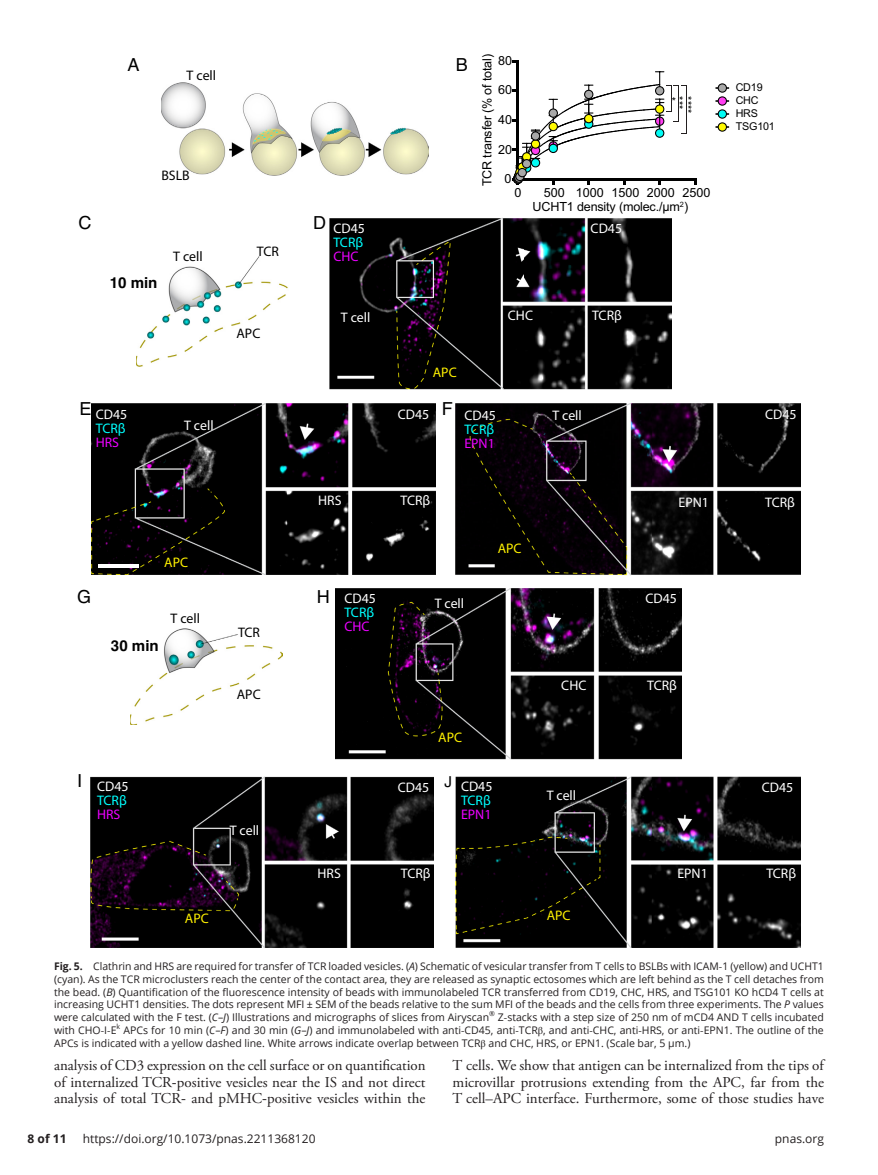
<style>
.page{position:relative;width:878px;height:1175px;background:#fff}
.page>*{position:absolute;margin:0;border:0;box-sizing:border-box;transform-origin:0 0}
.t1{font:18px "Helvetica";color:#000}
.t2{font:700 15.15px "Helvetica";color:#000}
.t3{font:15.15px "Helvetica";color:#000}
.t4{font:15px/16.5px "Adobe Garamond Pro";color:#231f20;text-align:justify}
.t5{font:13.8px "Myriad Pro";color:#fff}
.t6{font:13.8px "Myriad Pro";color:#000}
.t7{font:13.8px "Myriad Pro";color:#0ff}
.t8{font:13.8px "Myriad Pro";color:#ec00ff}
.t9{font:13.8px "Myriad Pro";color:#fff200}
.t10{font:12.6px "Arial";letter-spacing:-.015em;color:#000}
.t11{font:12px "Open Sans";color:#231f20}
.t12{font:700 12px "Open Sans";color:#231f20}
.t13{font:10.8px "Arial";letter-spacing:-.015em;color:#000}
.t14{font:10.5px/12.8px "Open Sans";color:#231f20;text-align:justify}
.t15{font:7.05px "Open Sans";color:#231f20}
.s1{font-weight:700}
.s2{font-style:italic}
.s3{font-family:"STIX"}
</style>
<div class="page">
<img style="left:161px;top:83px;width:267px;height:92px">
<img style="left:91px;top:403px;width:344px;height:172px">
<img style="left:330px;top:218px;width:341px;height:171px">
<img style="left:335px;top:588px;width:346px;height:171px">
<img style="left:91px;top:776px;width:343px;height:171px">
<img style="left:455px;top:776px;width:345px;height:171px">
<img style="left:136px;top:257px;width:152px;height:109px">
<img style="left:130px;top:628px;width:152px;height:97px">
<img style="left:455px;top:403px;width:345px;height:172px">
<hr style="left:98px;top:564px;width:41px;height:3px;background:#fff">
<hr style="left:517px;top:178px;width:178px;height:2px;background:#000">
<svg style="left:693px;top:178px;width:3px;height:7px"></svg>
<hr style="left:516px;top:61px;width:2px;height:118px;background:#000">
<svg style="left:715px;top:83px;width:13px;height:49px"></svg>
<hr style="left:686px;top:85px;width:1px;height:48px;background:#231f20">
<svg style="left:512px;top:71px;width:174px;height:114px"></svg>
<h1 class="t1" style="left:78px;top:209px;width:14px">C</h1>
<h1 class="t1" style="left:127px;top:50px;width:14px">A</h1>
<h1 class="t1" style="left:456px;top:50px;width:14px">B</h1>
<h3 class="t6" style="left:186px;top:67px;width:31px">T cell</h3>
<h3 class="t6" style="left:161px;top:167px;width:30px">BSLB</h3>
<h2 class="t2" style="left:110px;top:270px;width:49px">10 min</h2>
<h3 class="t6" style="left:173px;top:248px;width:31px">T cell</h3>
<h3 class="t6" style="left:257px;top:243px;width:23px">TCR</h3>
<h3 class="t6" style="left:236px;top:325px;width:25px">APC</h3>
<h1 class="t1" style="left:313px;top:209px;width:14px">D</h1>
<h3 class="t5" style="left:333px;top:220px;width:33px">CD45</h3>
<h3 class="t7" style="left:333px;top:234px;width:31px">TCRβ</h3>
<h3 class="t8" style="left:333px;top:248px;width:27px">CHC</h3>
<h3 class="t5" style="left:341px;top:309px;width:31px">T cell</h3>
<h3 class="t9" style="left:432px;top:363px;width:25px">APC</h3>
<p class="t10" style="left:478px;top:186px;width:134px;rotate:-90deg">TCR transfer (% of total)</p>
<p class="t10" style="left:498px;top:52px;width:15px">80</p>
<p class="t10" style="left:498px;top:81px;width:15px">60</p>
<p class="t13" style="left:671px;top:94px;width:6px">*</p>
<p class="t13" style="left:694px;top:96px;width:18px;rotate:90deg">****</p>
<p class="t13" style="left:686px;top:96px;width:14px;rotate:90deg">***</p>
<p class="t10" style="left:498px;top:111px;width:15px">40</p>
<p class="t10" style="left:498px;top:140px;width:15px">20</p>
<p class="t10" style="left:504px;top:170px;width:8px">0</p>
<p class="t10" style="left:514px;top:183px;width:8px">0</p>
<p class="t10" style="left:543px;top:183px;width:168px">500 1000 1500 2000 2500</p>
<p class="t10" style="left:532px;top:198px;width:157px">UCHT1 density (molec./µm<sup>2</sup>)</p>
<h3 class="t5" style="left:590px;top:220px;width:33px">CD45</h3>
<h3 class="t5" style="left:507px;top:306px;width:27px">CHC</h3>
<h3 class="t5" style="left:592px;top:306px;width:31px">TCRβ</h3>
<h1 class="t1" style="left:79px;top:395px;width:14px">E</h1>
<h1 class="t1" style="left:441px;top:395px;width:12px">F</h1>
<h3 class="t5" style="left:397px;top:405px;width:33px">CD45</h3>
<h3 class="t5" style="left:96px;top:405px;width:33px">CD45</h3>
<h3 class="t7" style="left:96px;top:419px;width:31px">TCRβ</h3>
<h3 class="t8" style="left:96px;top:433px;width:25px">HRS</h3>
<h3 class="t5" style="left:184px;top:417px;width:31px">T cell</h3>
<h3 class="t5" style="left:464px;top:407px;width:33px">CD45</h3>
<h3 class="t7" style="left:464px;top:421px;width:31px">TCRβ</h3>
<h3 class="t8" style="left:464px;top:435px;width:32px">EPN1</h3>
<h3 class="t5" style="left:552px;top:407px;width:31px">T cell</h3>
<p class="t13" style="left:735px;top:80px;width:28px">CD19</p>
<p class="t13" style="left:735px;top:119px;width:41px">TSG101</p>
<p class="t13" style="left:735px;top:93px;width:24px">CHC</p>
<p class="t13" style="left:735px;top:106px;width:24px">HRS</p>
<h3 class="t5" style="left:764px;top:405px;width:33px">CD45</h3>
<h1 class="t1" style="left:77px;top:582px;width:16px">G</h1>
<h3 class="t9" style="left:164px;top:554px;width:25px">APC</h3>
<h2 class="t2" style="left:111px;top:633px;width:49px">30 min</h2>
<h3 class="t6" style="left:170px;top:609px;width:31px">T cell</h3>
<h3 class="t6" style="left:238px;top:623px;width:23px">TCR</h3>
<h3 class="t6" style="left:237px;top:686px;width:25px">APC</h3>
<h3 class="t5" style="left:318px;top:492px;width:25px">HRS</h3>
<h3 class="t5" style="left:400px;top:492px;width:31px">TCRβ</h3>
<h1 class="t1" style="left:317px;top:582px;width:14px">H</h1>
<h3 class="t5" style="left:344px;top:589px;width:33px">CD45</h3>
<h3 class="t7" style="left:344px;top:603px;width:31px">TCRβ</h3>
<h3 class="t8" style="left:344px;top:617px;width:27px">CHC</h3>
<h3 class="t5" style="left:434px;top:594px;width:31px">T cell</h3>
<h3 class="t9" style="left:497px;top:540px;width:25px">APC</h3>
<h3 class="t9" style="left:438px;top:729px;width:25px">APC</h3>
<h1 class="t1" style="left:77px;top:766px;width:7px">I</h1>
<h2 class="t3" style="left:444px;top:769px;width:9px">J</h2>
<h3 class="t5" style="left:97px;top:778px;width:33px">CD45</h3>
<h3 class="t7" style="left:97px;top:792px;width:31px">TCRβ</h3>
<h3 class="t8" style="left:97px;top:806px;width:25px">HRS</h3>
<h3 class="t5" style="left:397px;top:778px;width:33px">CD45</h3>
<h3 class="t5" style="left:229px;top:822px;width:31px">T cell</h3>
<h3 class="t5" style="left:461px;top:778px;width:33px">CD45</h3>
<h3 class="t7" style="left:461px;top:792px;width:31px">TCRβ</h3>
<h3 class="t8" style="left:461px;top:806px;width:32px">EPN1</h3>
<h3 class="t9" style="left:185px;top:910px;width:25px">APC</h3>
<h3 class="t5" style="left:317px;top:865px;width:25px">HRS</h3>
<h3 class="t5" style="left:401px;top:865px;width:31px">TCRβ</h3>
<h3 class="t5" style="left:678px;top:493px;width:32px">EPN1</h3>
<h3 class="t5" style="left:764px;top:493px;width:31px">TCRβ</h3>
<h3 class="t5" style="left:645px;top:589px;width:33px">CD45</h3>
<h3 class="t5" style="left:561px;top:676px;width:27px">CHC</h3>
<h3 class="t5" style="left:647px;top:677px;width:31px">TCRβ</h3>
<h3 class="t5" style="left:546px;top:786px;width:31px">T cell</h3>
<h3 class="t5" style="left:761px;top:778px;width:33px">CD45</h3>
<h3 class="t9" style="left:546px;top:907px;width:25px">APC</h3>
<h3 class="t5" style="left:677px;top:865px;width:32px">EPN1</h3>
<h3 class="t5" style="left:766px;top:865px;width:31px">TCRβ</h3>
<p class="t14" style="left:54px;top:959px;width:771px"><span class="s1">Fig. 5.</span> Clathrin and HRS are required for transfer of TCR loaded vesicles. (<span class="s2">A</span>) Schematic of vesicular transfer from T cells to BSLBs with ICAM<span class="s3">-</span>1 (yellow) and UCHT1 (cyan). As the TCR microclusters reach the center of the contact area, they are released as synaptic ectosomes which are left behind as the T cell detaches from the bead. (<span class="s2">B</span>) Quantification of the fluorescence intensity of beads with immunolabeled TCR transferred from CD19, CHC, HRS, and TSG101 KO hCD4 T cells at increasing UCHT1 densities. The dots represent MFI ± SEM of the beads relative to the sum MFI of the beads and the cells from three experiments. The <span class="s2">P</span> values were calculated with the F test. (<span class="s2">C</span>–<span class="s2">J</span>) Illustrations and micrographs of slices from Airyscan</p>
<p class="t15" style="left:489px;top:1008px;width:7px">®</p>
<p class="t14" style="left:497px;top:1010px;width:327px">Z<span class="s3">-</span>stacks with a step size of 250 nm of mCD4 AND T cells incubated</p>
<p class="t14" style="left:54px;top:1023px;width:64px">with CHO<span class="s3">-</span>I<span class="s3">-</span>E</p>
<p class="t15" style="left:116px;top:1021px;width:5px">k</p>
<p class="t14" style="left:54px;top:1023px;width:771px;text-indent:69px">APCs for 10 min (<span class="s2">C</span>–<span class="s2">F</span>) and 30 min (<span class="s2">G</span>–<span class="s2">J</span>) and immunolabeled with anti<span class="s3">-</span>CD45, anti<span class="s3">-</span>TCR<span class="s3">β</span>, and anti<span class="s3">-</span>CHC, anti<span class="s3">-</span>HRS, or anti<span class="s3">-</span>EPN1. The outline of the<br>APCs is indicated with a yellow dashed line. White arrows indicate overlap between TCR<span class="s3">β</span> and CHC, HRS, or EPN1. (Scale bar, 5 µm.)</p>
<h3 class="t4" style="left:54px;top:1057px;width:373px">analysis of CD3 expression on the cell surface or on quantification of internalized TCR<span class="s3">-</span>positive vesicles near the IS and not direct analysis of total TCR<span class="s3">-</span> and pMHC<span class="s3">-</span>positive vesicles within the</h3>
<h3 class="t4" style="left:452px;top:1057px;width:373px">T cells. We show that antigen can be internalized from the tips of microvillar protrusions extending from the APC, far from the T cell–APC interface. Furthermore, some of those studies have</h3>
<p class="t12" style="left:28px;top:1130px;width:40px">8 of 11</p>
<p class="t11" style="left:83px;top:1130px;width:234px">https://doi.org/10.1073/pnas.2211368120</p>
<p class="t11" style="left:774px;top:1130px;width:51px">pnas.org</p>
</div>
